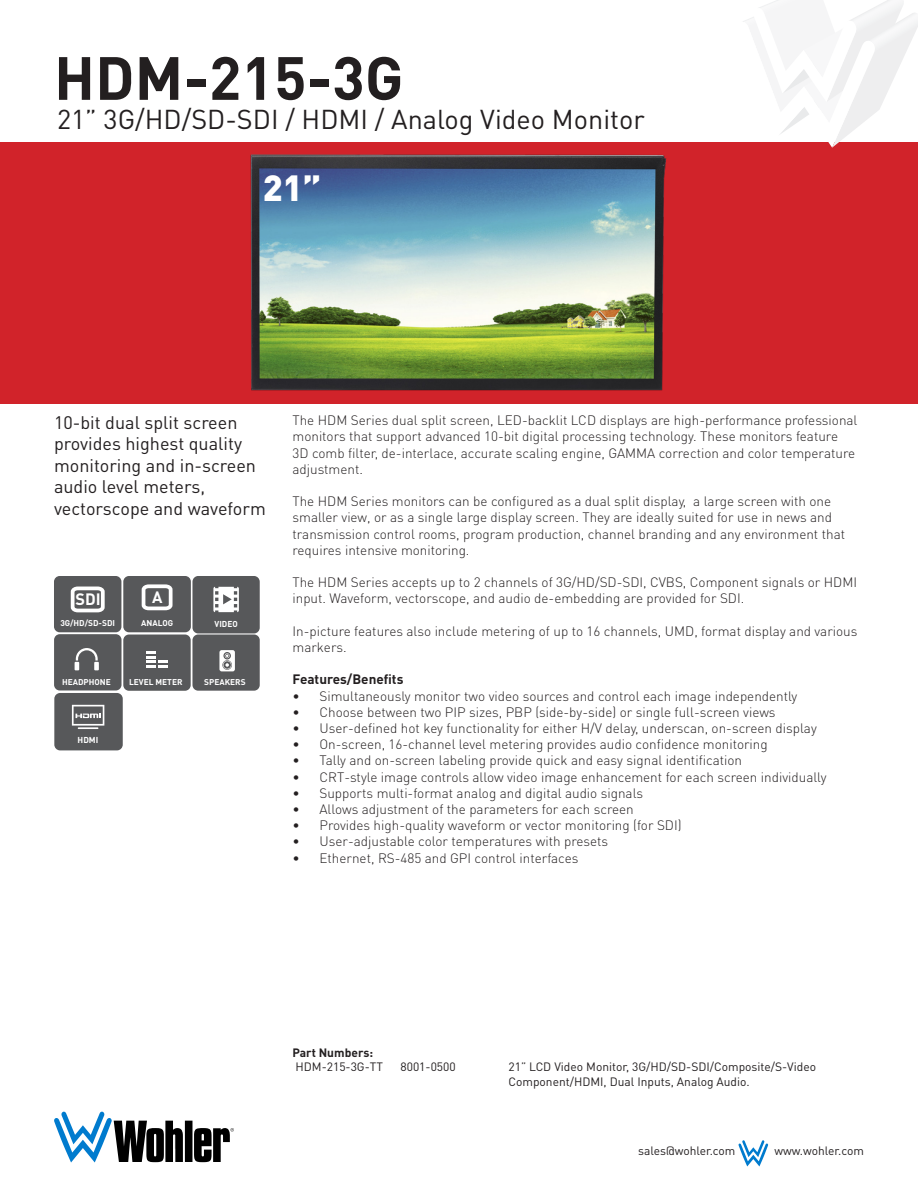
<style>
.page{position:relative;width:918px;height:1188px;background:#fff}
.page>*{position:absolute;margin:0;border:0;box-sizing:border-box;transform-origin:0 0}
.t1{font:700 60px "DIN Pro";color:#231f20}
.t2{font:900 36px "DIN Pro";color:#fff}
.t3{font:27px "DIN Pro";color:#231f20}
.t4{font:18px/21.6px "DIN Pro";color:#231f20}
.t5{font:700 16.35px "DIN Pro";color:#fff}
.t6{font:300 13.5px/16.2px "DIN Pro";color:#231f20}
.t7{font:700 13.5px "DIN Pro";color:#231f20}
.t8{font:12px "DIN Pro";color:#231f20}
.t9{font:700 12px "DIN Pro";color:#231f20}
.t10{font:700 8.55px "DIN Pro";color:#fff}
.t11{font:700 8.4px "DIN Pro";color:#fff}
.t12{font:700 8.25px "DIN Pro";color:#fff}
</style>
<div class="page">
<div style="left:0;top:142px;width:918px;height:261px;background:#d1232a"></div>
<svg style="left:54px;top:1112px;width:180px;height:50px"></svg>
<svg style="left:739px;top:1140px;width:29px;height:26px"></svg>
<svg style="left:743px;top:0;width:175px;height:148px"></svg>
<div style="left:54px;top:576px;width:67px;height:56px;background:#57585a;border-radius:6px"></div>
<div style="left:54px;top:634px;width:68px;height:56px;background:#57585a;border-radius:6px"></div>
<div style="left:192px;top:635px;width:68px;height:56px;background:#57585a;border-radius:6px"></div>
<div style="left:123px;top:635px;width:68px;height:56px;background:#57585a;border-radius:6px"></div>
<svg style="left:75px;top:648px;width:23px;height:22px"></svg>
<svg style="left:219px;top:650px;width:16px;height:21px"></svg>
<svg style="left:146px;top:651px;width:22px;height:17px"></svg>
<svg style="left:70px;top:586px;width:35px;height:27px"></svg>
<div style="left:192px;top:576px;width:68px;height:57px;background:#57585a;border-radius:6px"></div>
<svg style="left:213px;top:587px;width:26px;height:25px"></svg>
<div style="left:123px;top:576px;width:68px;height:56px;background:#57585a;border-radius:6px"></div>
<svg style="left:141px;top:584px;width:32px;height:27px"></svg>
<img style="left:244px;top:154px;width:430px;height:250px">
<div style="left:54px;top:693px;width:69px;height:57px;background:#57585a;border-radius:6px"></div>
<hr style="left:78px;top:727px;width:20px;height:2px;background:#fff">
<svg style="left:72px;top:705px;width:32px;height:21px"></svg>
<p class="t1" style="left:54px;top:37px;width:350px">HDM-215-3G</p>
<p class="t3" style="left:57px;top:101px;width:589px">21” 3G/HD/SD-SDI / HDMI / Analog Video Monitor</p>
<p class="t2" style="left:263px;top:164px;width:60px">21”</p>
<p class="t4" style="left:54px;top:411px;width:213px">10-bit dual split screen provides highest quality monitoring and in-screen audio level meters, vectorscope and waveform</p>
<p class="t5" style="left:152px;top:586px;width:12px">A</p>
<p class="t5" style="left:76px;top:588px;width:27px">SDI</p>
<p class="t11" style="left:60px;top:618px;width:56px">3G/HD/SD-SDI</p>
<p class="t11" style="left:141px;top:617px;width:33px">ANALOG</p>
<p class="t10" style="left:215px;top:618px;width:25px">VIDEO</p>
<p class="t11" style="left:62px;top:676px;width:50px">HEADPHONE</p>
<p class="t11" style="left:129px;top:676px;width:55px">LEVEL METER</p>
<p class="t12" style="left:204px;top:676px;width:43px">SPEAKERS</p>
<p class="t10" style="left:78px;top:734px;width:22px">HDMI</p>
<p class="t6" style="left:292px;top:412px;width:567px">The HDM Series dual split screen, LED-backlit LCD displays are high-performance professional monitors that support advanced 10-bit digital processing technology. These monitors feature 3D comb filter, de-interlace, accurate scaling engine, GAMMA correction and color temperature adjustment.</p>
<p class="t6" style="left:292px;top:493px;width:554px">The HDM Series monitors can be configured as a dual split display, a large screen with one smaller view, or as a single large display screen. They are ideally suited for use in news and transmission control rooms, program production, channel branding and any environment that requires intensive monitoring.</p>
<p class="t6" style="left:292px;top:574px;width:566px">The HDM Series accepts up to 2 channels of 3G/HD/SD-SDI, CVBS, Component signals or HDMI input. Waveform, vectorscope, and audio de-embedding are provided for SDI.</p>
<p class="t6" style="left:292px;top:622px;width:567px">In-picture features also include metering of up to 16 channels, UMD, format display and various markers.</p>
<p class="t7" style="left:292px;top:670px;width:112px">Features/Benefits</p>
<p class="t6" style="left:292px;top:687px;width:506px">• Simultaneously monitor two video sources and control each image independently</p>
<p class="t6" style="left:292px;top:703px;width:485px">• Choose between two PIP sizes, PBP (side-by-side) or single full-screen views</p>
<p class="t6" style="left:292px;top:719px;width:526px">• User-defined hot key functionality for either H/V delay, underscan, on-screen display</p>
<p class="t6" style="left:292px;top:736px;width:477px">• On-screen, 16-channel level metering provides audio confidence monitoring</p>
<p class="t6" style="left:292px;top:752px;width:451px">• Tally and on-screen labeling provide quick and easy signal identification</p>
<p class="t6" style="left:292px;top:768px;width:536px">• CRT-style image controls allow video image enhancement for each screen individually</p>
<p class="t6" style="left:292px;top:784px;width:352px">• Supports multi-format analog and digital audio signals</p>
<p class="t6" style="left:292px;top:800px;width:343px">• Allows adjustment of the parameters for each screen</p>
<p class="t6" style="left:292px;top:817px;width:391px">• Provides high-quality waveform or vector monitoring (for SDI)</p>
<p class="t6" style="left:292px;top:833px;width:317px">• User-adjustable color temperatures with presets</p>
<p class="t6" style="left:292px;top:849px;width:287px">• Ethernet, RS-485 and GPI control interfaces</p>
<p class="t9" style="left:292px;top:1044px;width:82px">Part Numbers:</p>
<p class="t8" style="left:295px;top:1059px;width:89px">HDM-215-3G-TT</p>
<p class="t8" style="left:400px;top:1059px;width:57px">8001-0500</p>
<p class="t8" style="left:508px;top:1059px;width:309px">21” LCD Video Monitor, 3G/HD/SD-SDI/Composite/S-Video</p>
<p class="t8" style="left:508px;top:1073px;width:243px">Component/HDMI, Dual Inputs, Analog Audio.</p>
<p class="t8" style="left:638px;top:1143px;width:99px">sales@wohler.com</p>
<p class="t8" style="left:775px;top:1143px;width:91px">www.wohler.com</p>
</div>
